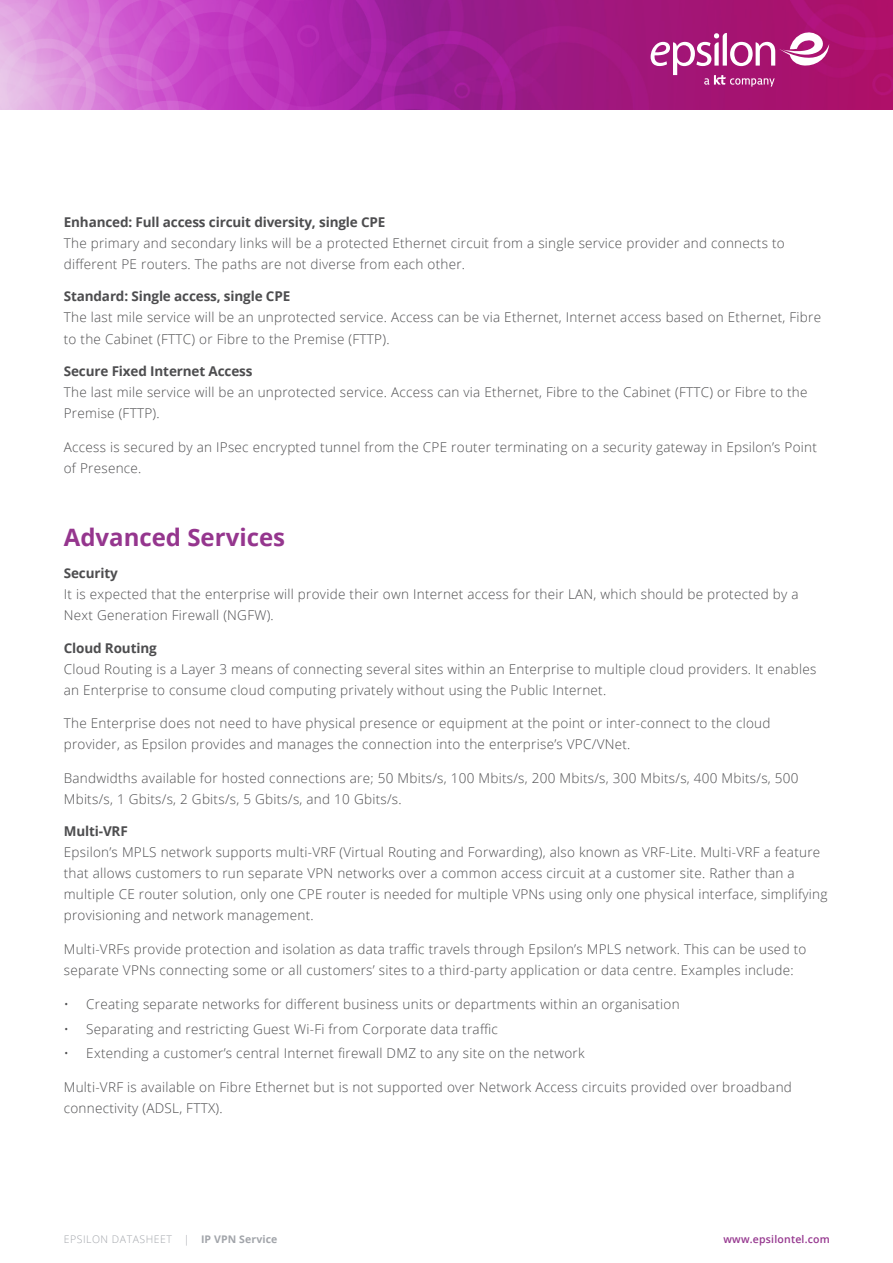
<style>
.page{position:relative;width:893px;height:1263px;background:#fff}
.page>*{position:absolute;margin:0;border:0;box-sizing:border-box;transform-origin:0 0}
.t1{font:700 24px "Open Sans";color:#95368e}
.t2{font:300 13.5px/21px "Open Sans";letter-spacing:.02em;color:#4d4d4f}
.t3{font:700 13.5px "Open Sans";letter-spacing:-.01em;color:#4d4d4f}
.t4{font:300 10.5px "Open Sans";letter-spacing:.05em;color:#a2a5aa}
.t5{font:600 10.5px "Open Sans";letter-spacing:.02em;color:#95368e}
.s1{font-weight:700}
</style>
<div class="page">
<img style="left:0;top:0;width:893px;height:109px">
<svg style="left:651px;top:32px;width:178px;height:55px"></svg>
<p class="t3" style="left:64px;top:213px;width:323px">Enhanced: Full access circuit diversity, single CPE</p>
<p class="t2" style="left:64px;top:232px;width:722px">The primary and secondary links will be a protected Ethernet circuit from a single service provider and connects to different PE routers. The paths are not diverse from each other.</p>
<p class="t3" style="left:64px;top:287px;width:228px">Standard: Single access, single CPE</p>
<p class="t2" style="left:64px;top:307px;width:759px">The last mile service will be an unprotected service. Access can be via Ethernet, Internet access based on Ethernet, Fibre to the Cabinet (FTTC) or Fibre to the Premise (FTTP).</p>
<p class="t3" style="left:64px;top:361px;width:190px">Secure Fixed Internet Access</p>
<p class="t2" style="left:64px;top:381px;width:745px">The last mile service will be an unprotected service. Access can via Ethernet, Fibre to the Cabinet (FTTC) or Fibre to the<br>Premise (FTTP).</p>
<p class="t2" style="left:64px;top:436px;width:755px">Access is secured by an IPsec encrypted tunnel from the CPE router terminating on a security gateway in Epsilon’s Point of Presence.</p>
<h1 class="t1" style="left:64px;top:520px;width:223px">Advanced Services</h1>
<p class="t3" style="left:64px;top:564px;width:56px">Security</p>
<p class="t2" style="left:64px;top:583px;width:736px">It is expected that the enterprise will provide their own Internet access for their LAN, which should be protected by a<br>Next Generation Firewall (NGFW).</p>
<p class="t3" style="left:64px;top:638px;width:94px">Cloud Routing</p>
<p class="t2" style="left:64px;top:658px;width:754px">Cloud Routing is a Layer 3 means of connecting several sites within an Enterprise to multiple cloud providers. It enables an Enterprise to consume cloud computing privately without using the Public Internet.</p>
<p class="t2" style="left:64px;top:712px;width:708px">The Enterprise does not need to have physical presence or equipment at the point or inter-connect to the cloud provider, as Epsilon provides and manages the connection into the enterprise’s VPC/VNet.</p>
<p class="t2" style="left:64px;top:767px;width:736px">Bandwidths available for hosted connections are; 50 Mbits/s, 100 Mbits/s, 200 Mbits/s, 300 Mbits/s, 400 Mbits/s, 500<br>Mbits/s, 1 Gbits/s, 2 Gbits/s, 5 Gbits/s, and 10 Gbits/s.</p>
<p class="t3" style="left:64px;top:822px;width:66px">Multi-VRF</p>
<p class="t2" style="left:64px;top:842px;width:765px">Epsilon’s MPLS network supports multi-VRF (Virtual Routing and Forwarding), also known as VRF-Lite. Multi-VRF a feature that allows customers to run separate VPN networks over a common access circuit at a customer site. Rather than a multiple CE router solution, only one CPE router is needed for multiple VPNs using only one physical interface, simplifying provisioning and network management.</p>
<p class="t2" style="left:64px;top:938px;width:744px">Multi-VRFs provide protection and isolation as data traffic travels through Epsilon’s MPLS network. This can be used to separate VPNs connecting some or all customers’ sites to a third-party application or data centre. Examples include:</p>
<p class="t2" style="left:64px;top:993px;width:617px">• Creating separate networks for different business units or departments within an organisation</p>
<p class="t2" style="left:64px;top:1018px;width:436px">• Separating and restricting Guest Wi-Fi from Corporate data traffic</p>
<p class="t2" style="left:64px;top:1043px;width:522px">• Extending a customer’s central Internet firewall DMZ to any site on the network</p>
<p class="t2" style="left:64px;top:1076px;width:730px">Multi-VRF is available on Fibre Ethernet but is not supported over Network Access circuits provided over broadband connectivity (ADSL, FTTX).</p>
<p class="t4" style="left:64px;top:1232px;width:215px">EPSILON DATASHEET | <span class="s1">IP VPN Service</span></p>
<p class="t5" style="left:723px;top:1232px;width:108px">www.epsilontel.com</p>
</div>
